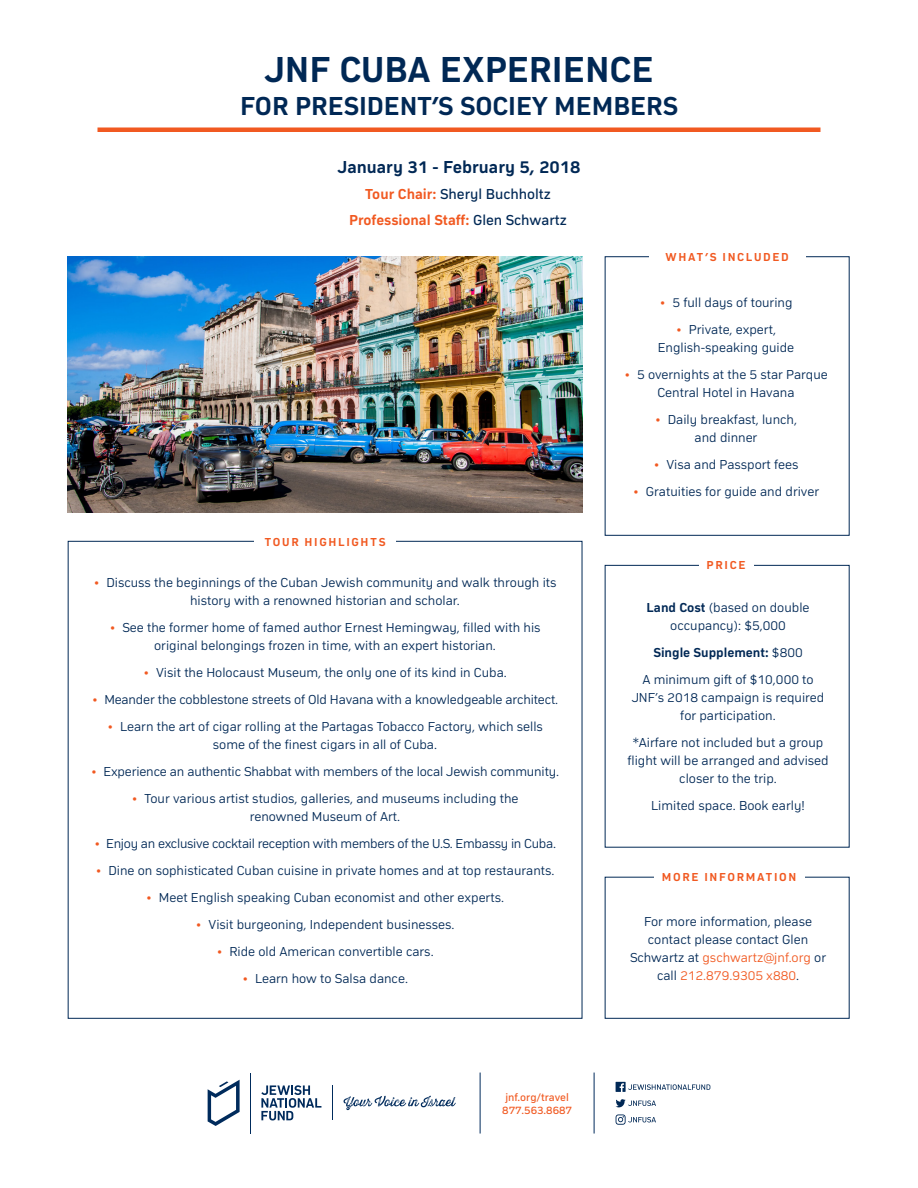
<style>
.page{position:relative;width:918px;height:1188px;background:#fff}
.page>*{position:absolute;margin:0;border:0;box-sizing:border-box;transform-origin:0 0}
.t1{font:700 37.5px "Compasse";color:#002855}
.t2{font:700 27px "Compasse";color:#002855}
.t3{font:700 18px "Compasse";color:#002855}
.t4{font:700 15px "Compasse";color:#f15921}
.t5{font:15px "Compasse";color:#002855}
.Highlight_points{font:300 13.5px/18px "Compasse";color:#002855;text-align:center}
.Highlight_points-2{font:300 13.5px "Compasse";letter-spacing:-.02em;color:#002855}
.t6{font:700 12px "Compasse";letter-spacing:.14em;color:#f15921}
.t7{font:11.25px "Compasse";color:#f15921}
.s1{font-weight:700;color:#f15921}
.s2{font-weight:400;color:#002855}
.s3{color:#f15921}
.s4{font-weight:700}
</style>
<div class="page">
<hr style="left:98px;top:128px;width:722px;height:4px;background:#f15921">
<svg style="left:616px;top:1099px;width:40px;height:8px"></svg>
<svg style="left:616px;top:1114px;width:40px;height:11px"></svg>
<svg style="left:616px;top:1082px;width:94px;height:10px"></svg>
<svg style="left:208px;top:1080px;width:32px;height:46px"></svg>
<hr style="left:250px;top:1073px;width:1px;height:61px;background:#002b5c">
<hr style="left:332px;top:1085px;width:1px;height:35px;background:#002b5c">
<svg style="left:261px;top:1085px;width:60px;height:35px"></svg>
<svg style="left:344px;top:1096px;width:112px;height:14px"></svg>
<hr style="left:480px;top:1073px;width:1px;height:61px;background:#002b5c">
<hr style="left:594px;top:1073px;width:1px;height:61px;background:#002b5c">
<img style="left:68px;top:257px;width:515px;height:256px">
<p class="t1" style="left:264px;top:48px;width:391px">JNF CUBA EXPERIENCE</p>
<p class="t2" style="left:240px;top:91px;width:439px">FOR PRESIDENT’S SOCIEY MEMBERS</p>
<p class="t3" style="left:338px;top:157px;width:244px">January 31 - February 5, 2018</p>
<p class="t5" style="left:365px;top:185px;width:187px"><span class="s1">Tour Chair:</span> Sheryl Buchholtz</p>
<p class="t4" style="left:349px;top:211px;width:219px">Professional Staff: <span class="s2">Glen Schwartz</span></p>
<p class="t6" style="left:265px;top:535px;width:122px">TOUR HIGHLIGHTS</p>
<p class="Highlight_points" style="left:93px;top:573px;width:465px"><span class="s3">•</span> Discuss the beginnings of the Cuban Jewish community and walk through its history with a renowned historian and scholar.</p>
<p class="Highlight_points" style="left:109px;top:618px;width:433px"><span class="s3">•</span> See the former home of famed author Ernest Hemingway, filled with his</p>
<p class="Highlight_points" style="left:154px;top:636px;width:343px">original belongings frozen in time, with an expert historian.</p>
<p class="Highlight_points" style="left:143px;top:663px;width:365px"><span class="s3">•</span> Visit the Holocaust Museum, the only one of its kind in Cuba.</p>
<p class="Highlight_points" style="left:92px;top:690px;width:468px"><span class="s3">•</span> Meander the cobblestone streets of Old Havana with a knowledgeable architect.</p>
<p class="Highlight_points" style="left:107px;top:717px;width:437px"><span class="s3">•</span> Learn the art of cigar rolling at the Partagas Tobacco Factory, which sells some of the finest cigars in all of Cuba.</p>
<p class="Highlight_points" style="left:91px;top:762px;width:470px"><span class="s3">•</span> Experience an authentic Shabbat with members of the local Jewish community.</p>
<p class="Highlight_points" style="left:132px;top:789px;width:388px"><span class="s3">•</span> Tour various artist studios, galleries, and museums including the renowned Museum of Art.</p>
<p class="Highlight_points-2" style="left:94px;top:836px;width:463px"><span class="s3">•</span> Enjoy an exclusive cocktail reception with members of the U.S. Embassy in Cuba.</p>
<p class="Highlight_points" style="left:95px;top:861px;width:461px"><span class="s3">•</span> Dine on sophisticated Cuban cuisine in private homes and at top restaurants.</p>
<p class="Highlight_points" style="left:146px;top:888px;width:360px"><span class="s3">•</span> Meet English speaking Cuban economist and other experts.</p>
<p class="Highlight_points" style="left:196px;top:915px;width:260px"><span class="s3">•</span> Visit burgeoning, Independent businesses.</p>
<p class="Highlight_points" style="left:216px;top:942px;width:219px"><span class="s3">•</span> Ride old American convertible cars.</p>
<p class="Highlight_points" style="left:242px;top:969px;width:167px"><span class="s3">•</span> Learn how to Salsa dance.</p>
<p class="t7" style="left:505px;top:1091px;width:65px">jnf.org/travel</p>
<p class="t7" style="left:502px;top:1104px;width:71px">877.563.8687</p>
<p class="t6" style="left:665px;top:250px;width:125px">WHAT’S INCLUDED</p>
<p class="Highlight_points" style="left:659px;top:293px;width:135px"><span class="s3">•</span> 5 full days of touring</p>
<p class="Highlight_points" style="left:658px;top:320px;width:138px"><span class="s3">•</span> Private, expert,<br>English-speaking guide</p>
<p class="Highlight_points" style="left:624px;top:365px;width:205px"><span class="s3">•</span> 5 overnights at the 5 star Parque<br>Central Hotel in Havana</p>
<p class="Highlight_points" style="left:655px;top:410px;width:144px"><span class="s3">•</span> Daily breakfast, lunch, and dinner</p>
<p class="Highlight_points" style="left:653px;top:455px;width:147px"><span class="s3">•</span> Visa and Passport fees</p>
<p class="Highlight_points" style="left:633px;top:482px;width:188px"><span class="s3">•</span> Gratuities for guide and driver</p>
<p class="t6" style="left:707px;top:558px;width:40px">PRICE</p>
<p class="Highlight_points" style="left:647px;top:599px;width:164px"><span class="s4">Land Cost</span> (based on double occupancy): $5,000</p>
<p class="Highlight_points" style="left:642px;top:639px;width:173px;line-height:27px"><span class="s4">Single Supplement:</span> $800<br>A minimum gift of $10,000 to</p>
<p class="Highlight_points" style="left:632px;top:689px;width:194px">JNF’s 2018 campaign is required for participation.</p>
<p class="Highlight_points" style="left:627px;top:734px;width:203px">*Airfare not included but a group flight will be arranged and advised closer to the trip.</p>
<p class="Highlight_points" style="left:651px;top:797px;width:155px">Limited space. Book early!</p>
<p class="t6" style="left:662px;top:870px;width:136px">MORE INFORMATION</p>
<p class="Highlight_points" style="left:630px;top:912px;width:198px">For more information, please contact please contact Glen<br>Schwartz at <span class="s3">gschwartz@jnf.org</span> or call <span class="s3">212.879.9305 x880</span>.</p>
</div>
